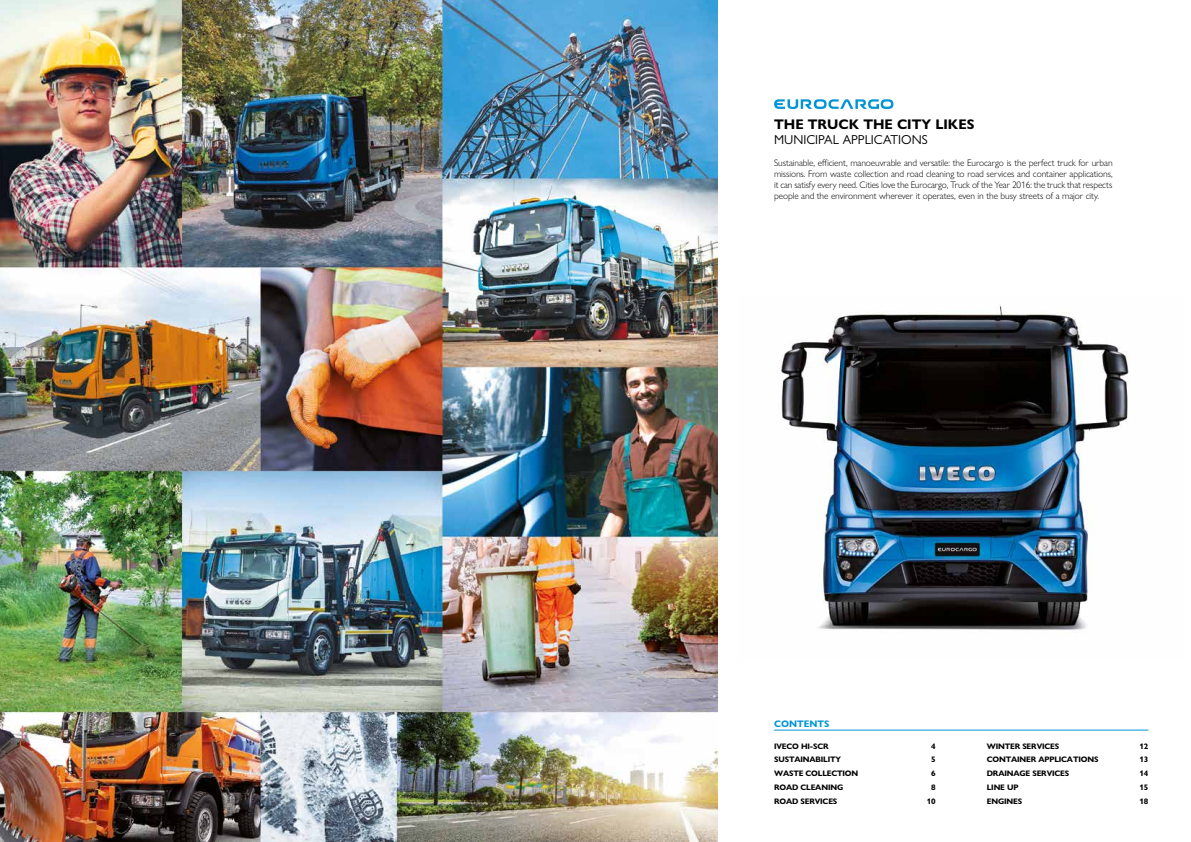
<style>
.page{position:relative;width:1191px;height:842px;background:#fff}
.page>*{position:absolute;margin:0;border:0;box-sizing:border-box;transform-origin:0 0}
.t1{font:700 14px "Gill Sans Nova";color:#000}
.t2{font:13px "Gill Sans Nova";color:#000}
.t3{font:300 9.5px/11px "Gill Sans Nova";letter-spacing:-.01em;color:#000;text-align:justify}
.t4{font:700 9.5px "Gill Sans Nova";color:#0095d7}
.t5{font:700 8px "Gill Sans Nova";letter-spacing:-.02em;color:#000}
</style>
<div class="page">
<img style="left:0;top:0;width:581px;height:842px">
<img style="left:781px;top:306px;width:348px;height:324px">
<img style="left:581px;top:0;width:136px;height:842px">
<svg style="left:774px;top:99px;width:119px;height:10px"></svg>
<hr style="left:774px;top:730px;width:374px;height:1px;background:#0095d7">
<h1 class="t1" style="left:774px;top:119px;width:202px">THE TRUCK THE CITY LIKES</h1>
<h2 class="t2" style="left:774px;top:135px;width:155px">MUNICIPAL APPLICATIONS</h2>
<p class="t3" style="left:774px;top:158px;width:340px">Sustainable, efficient, manoeuvrable and versatile: the Eurocargo is the perfect truck for urban missions. From waste collection and road cleaning to road services and container applications, it can satisfy every need. Cities love the Eurocargo, Truck of the Year 2016: the truck that respects people and the environment wherever it operates, even in the busy streets of a major city.</p>
<p class="t4" style="left:774px;top:720px;width:57px">CONTENTS</p>
<p class="t5" style="left:774px;top:743px;width:56px">IVECO HI-SCR</p>
<p class="t5" style="left:931px;top:743px;width:6px">4</p>
<p class="t5" style="left:774px;top:757px;width:68px">SUSTAINABILITY</p>
<p class="t5" style="left:931px;top:757px;width:6px">5</p>
<p class="t5" style="left:774px;top:770px;width:86px">WASTE COLLECTION</p>
<p class="t5" style="left:931px;top:770px;width:6px">6</p>
<p class="t5" style="left:774px;top:784px;width:71px">ROAD CLEANING</p>
<p class="t5" style="left:931px;top:784px;width:6px">8</p>
<p class="t5" style="left:774px;top:798px;width:65px">ROAD SERVICES</p>
<p class="t5" style="left:927px;top:798px;width:10px">10</p>
<p class="t5" style="left:986px;top:743px;width:74px">WINTER SERVICES</p>
<p class="t5" style="left:1139px;top:743px;width:10px">12</p>
<p class="t5" style="left:986px;top:757px;width:113px">CONTAINER APPLICATIONS</p>
<p class="t5" style="left:1139px;top:757px;width:10px">13</p>
<p class="t5" style="left:986px;top:770px;width:84px">DRAINAGE SERVICES</p>
<p class="t5" style="left:1139px;top:770px;width:10px">14</p>
<p class="t5" style="left:986px;top:784px;width:33px">LINE UP</p>
<p class="t5" style="left:1139px;top:784px;width:10px">15</p>
<p class="t5" style="left:986px;top:798px;width:37px">ENGINES</p>
<p class="t5" style="left:1139px;top:798px;width:10px">18</p>
</div>
